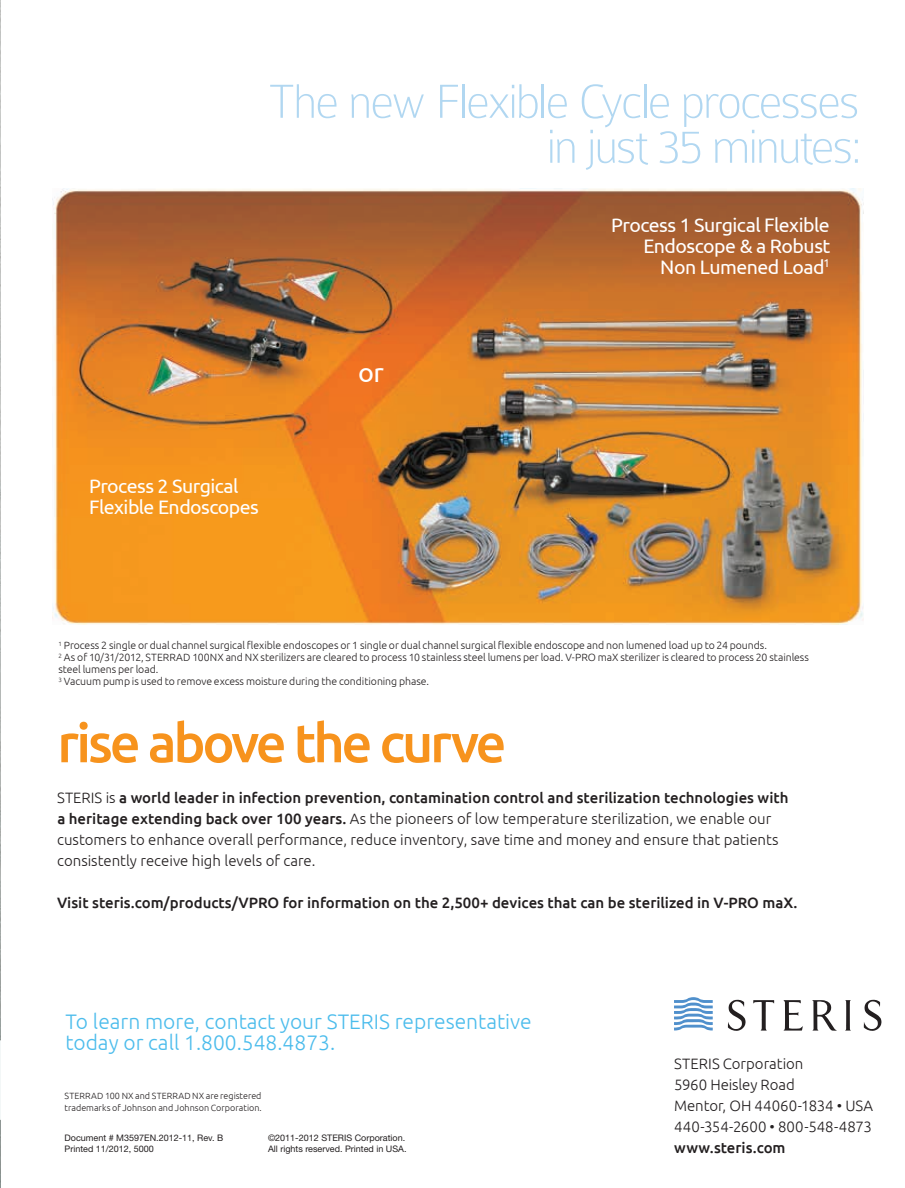
<style>
.page{position:relative;width:905px;height:1188px;background:#fff}
.page>*{position:absolute;margin:0;border:0;box-sizing:border-box;transform-origin:0 0}
.t1{font:500 54px "Ubuntu";letter-spacing:-.06em;color:#f7931d}
.t2{font:100 51px/45px "Colaborate";letter-spacing:-.045em;color:#b1d7f1;text-align:right}
.t3{font:27px "Ubuntu";color:#fff}
.t4{font:300 21px/21px "Ubuntu";color:#4bbcec}
.t5{font:19.5px/21px "Ubuntu";letter-spacing:-.025em;color:#fff;text-align:right}
.t6{font:300 15px/21px "Ubuntu";color:#231f20}
.t7{font:500 15px "Ubuntu";color:#231f20}
.t8{font:300 10.5px/12px "Ubuntu";letter-spacing:-.005em;color:#231f20}
.t9{font:9px/10.8px "Helvetica Neue LT Std";color:#231f20}
.t10{font:300 9px/12px "Ubuntu";color:#231f20}
.s1{font-weight:500}
</style>
<div class="page">
<img style="left:0;top:0;width:1px;height:1188px">
<img style="left:52px;top:188px;width:811px;height:436px">
<svg style="left:0;top:1040px;width:1px;height:80px"></svg>
<svg style="left:674px;top:997px;width:38px;height:34px"></svg>
<svg style="left:728px;top:999px;width:153px;height:32px"></svg>
<h2 class="t2" style="left:269px;top:79px;width:595px">The new Flexible Cycle processes in just 35 minutes:</h2>
<h3 class="t5" style="left:89px;top:475px;width:171px;text-align:left">Process 2 Surgical<br>Flexible Endoscopes</h3>
<h3 class="t3" style="left:358px;top:356px;width:27px">or</h3>
<h3 class="t5" style="left:611px;top:214px;width:221px">Process 1 Surgical Flexible<br>Endoscope &amp; a Robust<br>Non Lumened Load<sup>1</sup></h3>
<p class="t8" style="left:58px;top:639px;width:752px"><sup>1</sup> Process 2 single or dual channel surgical flexible endoscopes or 1 single or dual channel surgical flexible endoscope and non lumened load up to 24 pounds.<br><sup>2</sup> As of 10/31/2012, STERRAD 100NX and NX sterilizers are cleared to process 10 stainless steel lumens per load. V-PRO maX sterilizer is cleared to process 20 stainless steel lumens per load.<br><sup>3</sup> Vacuum pump is used to remove excess moisture during the conditioning phase.</p>
<h1 class="t1" style="left:57px;top:709px;width:450px">rise above the curve</h1>
<p class="t6" style="left:57px;top:787px;width:732px">STERIS is <span class="s1">a world leader in infection prevention, contamination control and sterilization technologies with a heritage extending back over 100 years.</span> As the pioneers of low temperature sterilization, we enable our customers to enhance overall performance, reduce inventory, save time and money and ensure that patients consistently receive high levels of care.</p>
<p class="t7" style="left:57px;top:893px;width:742px">Visit steris.com/products/VPRO for information on the 2,500+ devices that can be sterilized in V-PRO maX.</p>
<h3 class="t4" style="left:65px;top:1010px;width:468px">To learn more, contact your STERIS representative today or call 1.800.548.4873.</h3>
<p class="t10" style="left:65px;top:1089px;width:199px">STERRAD 100 NX and STERRAD NX are registered trademarks of Johnson and Johnson Corporation.</p>
<p class="t9" style="left:65px;top:1132px;width:160px">Document # M3597EN.2012-11, Rev. B<br>Printed 11/2012, 5000</p>
<p class="t9" style="left:268px;top:1132px;width:140px">©2011-2012 STERIS Corporation.<br>All rights reserved. Printed in USA.</p>
<p class="t6" style="left:674px;top:1053px;width:200px">STERIS Corporation<br>5960 Heisley Road<br>Mentor, OH 44060-1834 • USA<br>440-354-2600 • 800-548-4873</p>
<p class="t7" style="left:674px;top:1138px;width:113px">www.steris.com</p>
</div>
